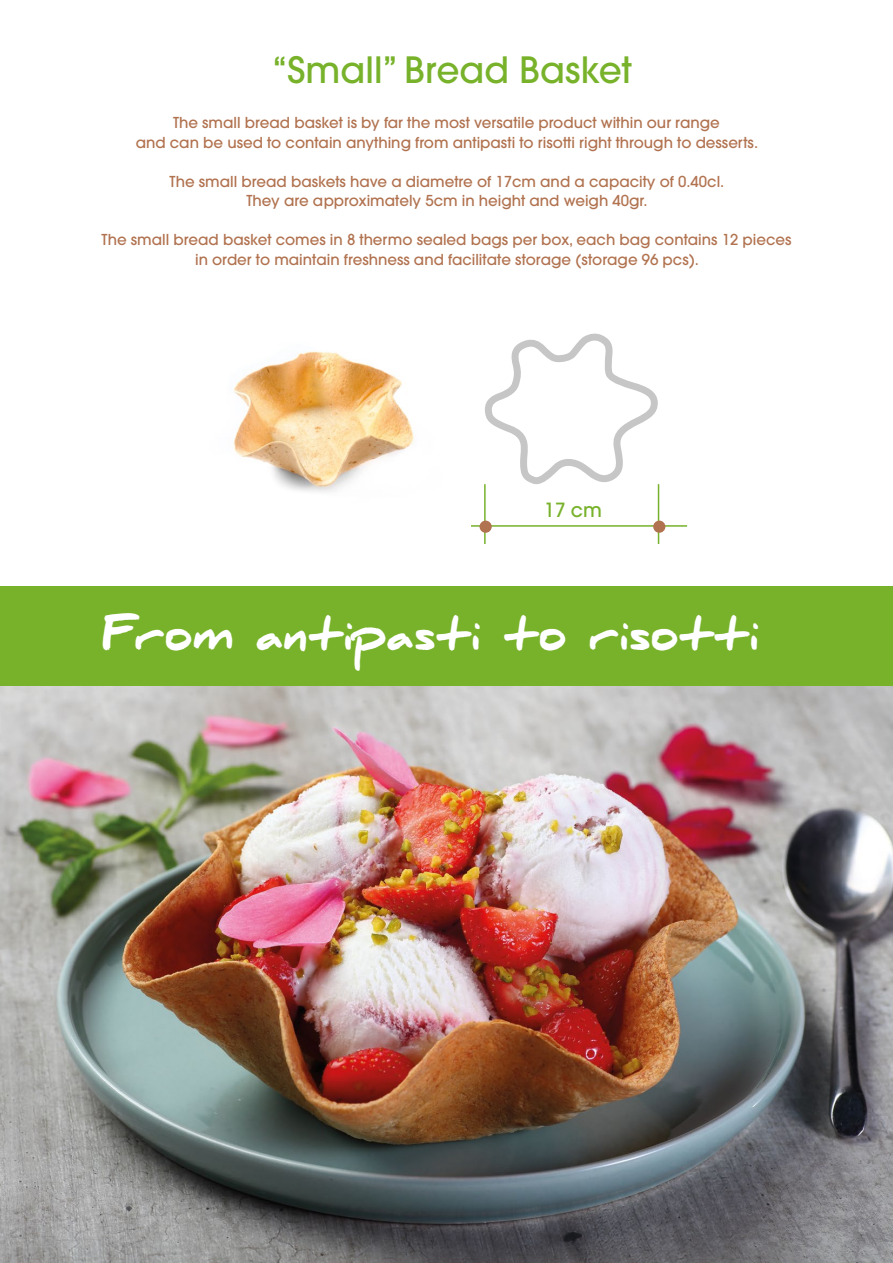
<style>
.page{position:relative;width:893px;height:1263px;background:#fff}
.page>*{position:absolute;margin:0;border:0;box-sizing:border-box;transform-origin:0 0}
.t1{font:900 42.75px "Daniel";color:#fff}
.t2{font:500 36px "Avant Garde";color:#78b22b}
.t3{font:500 19.5px "Avant Garde";color:#78b22b}
.t4{font:500 15px/19.5px "Avant Garde";color:#b1724f;text-align:center}
</style>
<div class="page">
<img style="left:0;top:685px;width:893px;height:578px">
<div style="left:0;top:586px;width:893px;height:99px;background:#78b22b"></div>
<svg style="left:485px;top:333px;width:173px;height:152px"></svg>
<hr style="left:451px;top:525px;width:236px;height:2px;background:#78b22b">
<hr style="left:658px;top:484px;width:1px;height:60px;background:#78b22b">
<hr style="left:484px;top:484px;width:2px;height:60px;background:#78b22b">
<div style="left:480px;top:521px;width:12px;height:12px;background:#b1724f;border-radius:50%"></div>
<div style="left:653px;top:521px;width:12px;height:12px;background:#b1724f;border-radius:50%"></div>
<img style="left:233px;top:351px;width:237px;height:176px">
<h2 class="t2" style="left:272px;top:47px;width:361px">“Small” Bread Basket</h2>
<p class="t4" style="left:136px;top:113px;width:624px">The small bread basket is by far the most versatile product within our range<br>and can be used to contain anything from antipasti to risotti right through to desserts.</p>
<p class="t4" style="left:170px;top:171px;width:556px">The small bread baskets have a diametre of 17cm and a capacity of 0.40cl.<br>They are approximately 5cm in height and weigh 40gr.</p>
<p class="t4" style="left:102px;top:230px;width:691px">The small bread basket comes in 8 thermo sealed bags per box, each bag contains 12 pieces in order to maintain freshness and facilitate storage (storage 96 pcs).</p>
<h3 class="t3" style="left:544px;top:498px;width:60px">17 cm</h3>
<h1 class="t1" style="left:102px;top:610px;width:658px">From antipasti to risotti</h1>
</div>
